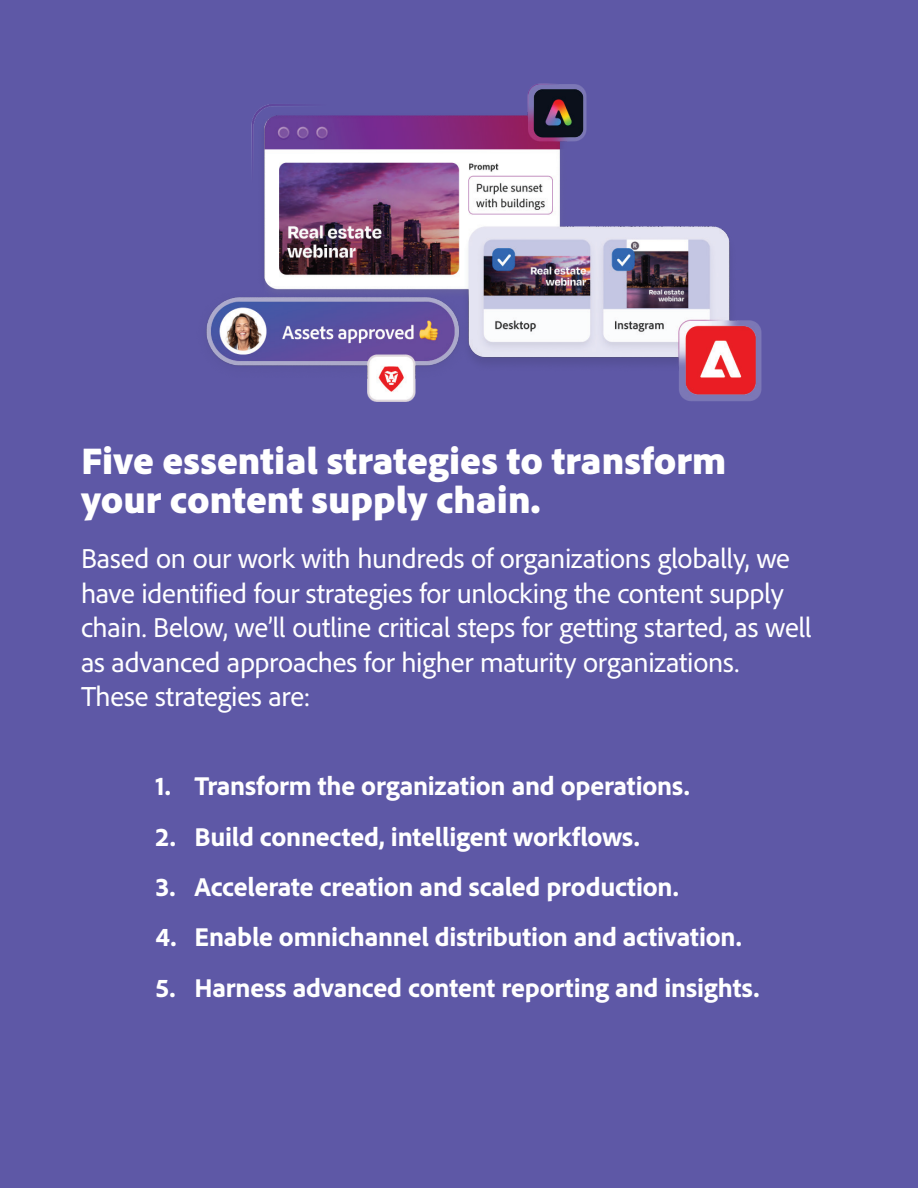
<style>
.page{position:relative;width:918px;height:1188px;background:#5e58a6}
.page>*{position:absolute;margin:0;border:0;box-sizing:border-box;transform-origin:0 0}
.t1{font:900 39px/39px "Adobe Clean";color:#fff}
.t2{font:28.5px/34.5px "Adobe Clean";letter-spacing:-.01em;color:#fff}
.t3{font:800 27px "Adobe Clean";letter-spacing:-.005em;color:#fff}
</style>
<div class="page">
<img style="left:206px;top:83px;width:556px;height:318px">
<h1 class="t1" style="left:81px;top:440px;width:647px">Five essential strategies to transform your content supply chain.</h1>
<p class="t2" style="left:81px;top:541px;width:732px">Based on our work with hundreds of organizations globally, we have identified four strategies for unlocking the content supply chain. Below, we’ll outline critical steps for getting started, as well as advanced approaches for higher maturity organizations.<br>These strategies are:</p>
<p class="t3" style="left:156px;top:768px;width:536px">1. Transform the organization and operations.</p>
<p class="t3" style="left:156px;top:819px;width:486px">2. Build connected, intelligent workflows.</p>
<p class="t3" style="left:156px;top:869px;width:525px">3. Accelerate creation and scaled production.</p>
<p class="t3" style="left:156px;top:920px;width:588px">4. Enable omnichannel distribution and activation.</p>
<p class="t3" style="left:156px;top:970px;width:605px">5. Harness advanced content reporting and insights.</p>
</div>
